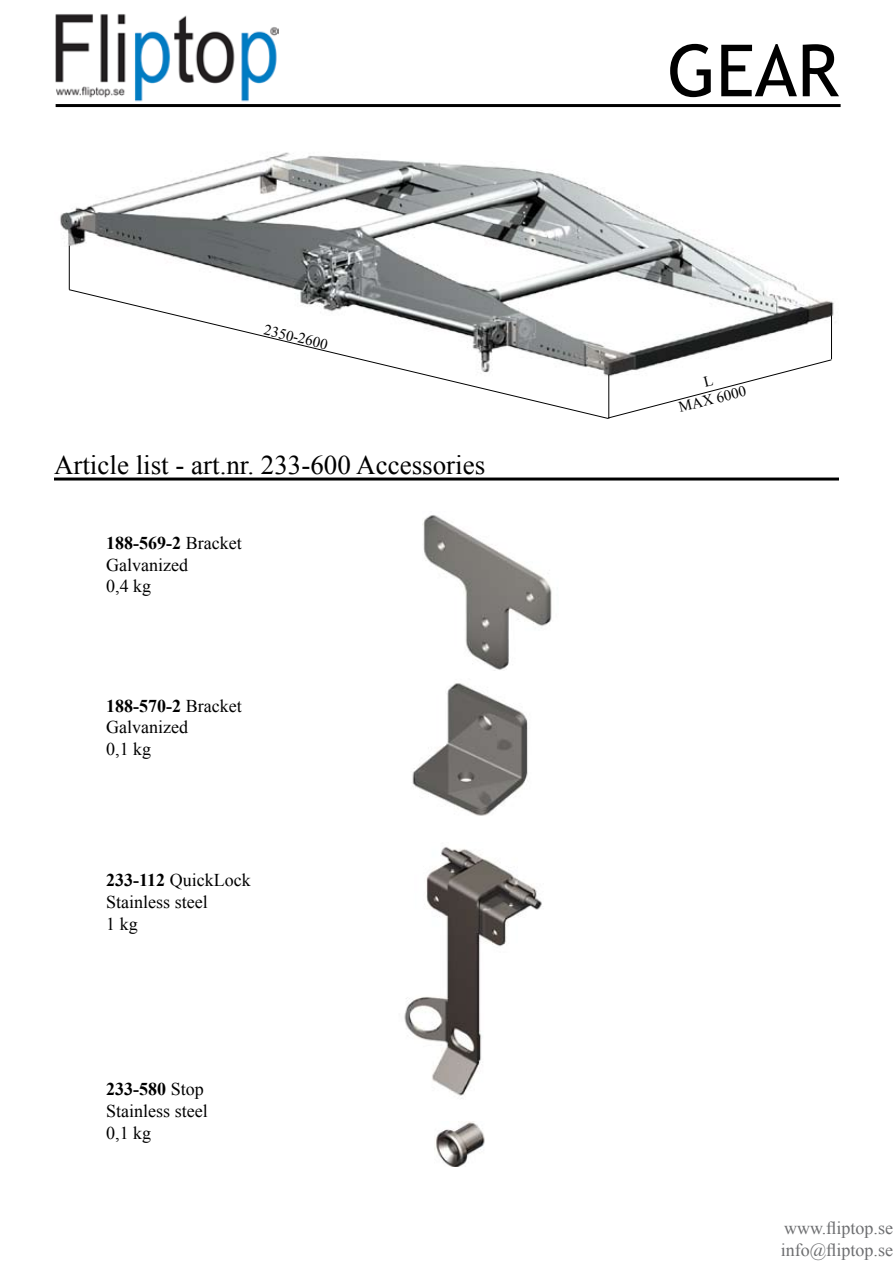
<style>
.page{position:relative;width:893px;height:1263px;background:#fff}
.page>*{position:absolute;margin:0;border:0;box-sizing:border-box;transform-origin:0 0}
.t1{font:72px "Trebuchet MS";color:#000}
.t2{font:27px "Times New Roman";color:#000}
.t3{font:18px/21.6px "Times New Roman";color:#000}
.t4{font:18px/21.6px "Times New Roman";color:#6d6e70}
.t5{font:15px/18px "Times New Roman";color:#000;text-align:center}
.s1{font-weight:700}
</style>
<div class="page">
<img style="left:55px;top:14px;width:224px;height:94px">
<hr style="left:56px;top:104px;width:785px;height:3px;background:#000">
<hr style="left:54px;top:477px;width:785px;height:3px;background:#000">
<img style="left:60px;top:152px;width:774px;height:207px">
<hr style="left:69px;top:246px;width:1px;height:44px;background:#000">
<hr style="left:608px;top:375px;width:1px;height:44px;background:#000">
<hr style="left:831px;top:315px;width:1px;height:44px;background:#000">
<svg style="left:69px;top:289px;width:539px;height:130px"></svg>
<svg style="left:608px;top:359px;width:224px;height:59px"></svg>
<img style="left:404px;top:847px;width:138px;height:252px">
<img style="left:434px;top:1121px;width:51px;height:45px">
<img style="left:422px;top:515px;width:130px;height:155px">
<img style="left:412px;top:683px;width:116px;height:133px">
<p class="t5" style="left:267px;top:320px;width:66px;rotate:14deg">2350-2600</p>
<h2 class="t2" style="left:54px;top:447px;width:433px">Article list - art.nr. 233-600 Accessories</h2>
<p class="t3" style="left:106px;top:532px;width:137px"><span class="s1">188-569-2</span> Bracket<br>Galvanized<br>0,4 kg</p>
<p class="t3" style="left:106px;top:695px;width:137px"><span class="s1">188-570-2</span> Bracket<br>Galvanized<br>0,1 kg</p>
<p class="t3" style="left:106px;top:869px;width:146px"><span class="s1">233-112</span> QuickLock<br>Stainless steel<br>1 kg</p>
<p class="t3" style="left:106px;top:1078px;width:103px"><span class="s1">233-580</span> Stop<br>Stainless steel<br>0,1 kg</p>
<h1 class="t1" style="left:667px;top:28px;width:173px">GEAR</h1>
<p class="t5" style="left:672px;top:381px;width:70px;rotate:-14deg">L<br>MAX 6000</p>
<p class="t4" style="left:781px;top:1217px;width:114px">www.fliptop.se info@fliptop.se</p>
</div>
